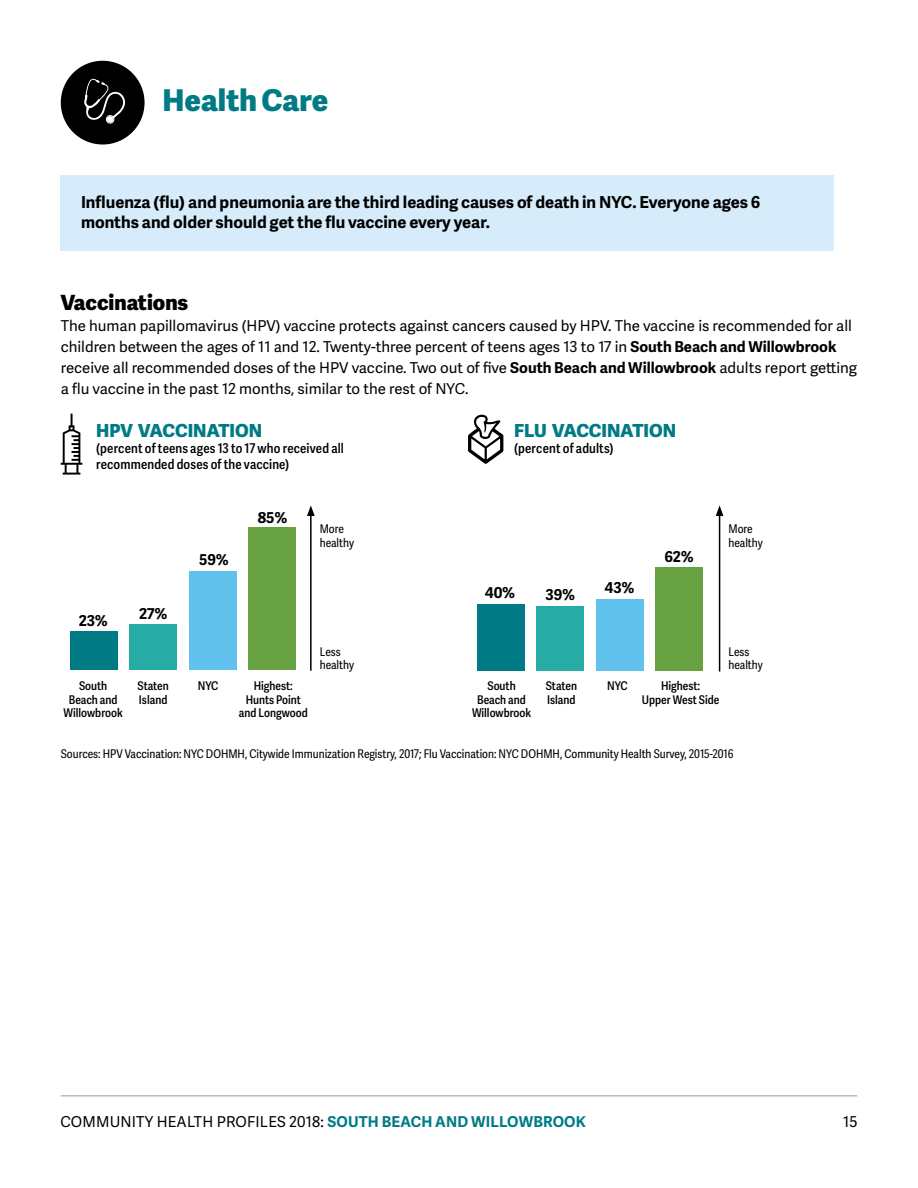
<style>
.page{position:relative;width:918px;height:1188px;background:#fff}
.page>*{position:absolute;margin:0;border:0;box-sizing:border-box;transform-origin:0 0}
.t1{font:800 30px "Adelle Sans";color:#007b85}
.t2{font:800 21px "Adelle Sans";color:#000}
.t3{font:800 18px "Adelle Sans";color:#007b85}
.t4{font:700 18px "Myriad Pro";letter-spacing:-.025em;color:#000}
.t5{font:700 16.5px/19.8px "Adelle Sans";color:#000}
.t6{font:15px/21px "Adelle Sans";color:#000}
.t7{font:700 15px "Adelle Sans";color:#000}
.t8{font:13.5px/16.2px "Adelle Sans Cnd Sb";letter-spacing:.01em;color:#000}
.t9{font:12px/13.5px "Adelle Sans Cnd";color:#000}
.t10{font:12px/13.5px "Adelle Sans Cnd Sb";color:#000;text-align:center}
.s1{font-weight:700}
.s2{font-weight:700;color:#007b85}
</style>
<div class="page">
<hr style="left:61px;top:1096px;width:796px;height:1px;background:#96999b">
<div style="left:248px;top:528px;width:48px;height:142px;background:#67a142"></div>
<div style="left:189px;top:571px;width:48px;height:99px;background:#61c2ee"></div>
<div style="left:130px;top:625px;width:47px;height:45px;background:#26aba5"></div>
<div style="left:70px;top:631px;width:48px;height:39px;background:#007b85"></div>
<div style="left:655px;top:568px;width:48px;height:103px;background:#67a142"></div>
<div style="left:596px;top:599px;width:47px;height:72px;background:#61c2ee"></div>
<div style="left:537px;top:606px;width:47px;height:65px;background:#26aba5"></div>
<div style="left:477px;top:604px;width:48px;height:67px;background:#007b85"></div>
<hr style="left:310px;top:514px;width:2px;height:157px;background:#000">
<svg style="left:307px;top:505px;width:8px;height:11px"></svg>
<hr style="left:719px;top:514px;width:1px;height:158px;background:#000">
<svg style="left:716px;top:505px;width:7px;height:11px"></svg>
<div style="left:61px;top:61px;width:84px;height:84px;background:#000;border-radius:50%"></div>
<svg style="left:84px;top:79px;width:41px;height:45px"></svg>
<div style="left:61px;top:176px;width:773px;height:75px;background:#d7ecfa"></div>
<svg style="left:61px;top:414px;width:21px;height:61px"></svg>
<svg style="left:468px;top:414px;width:36px;height:50px"></svg>
<h1 class="t1" style="left:163px;top:78px;width:167px">Health Care</h1>
<p class="t5" style="left:81px;top:192px;width:681px">Influenza (flu) and pneumonia are the third leading causes of death in NYC. Everyone ages 6 months and older should get the flu vaccine every year.</p>
<h2 class="t2" style="left:61px;top:287px;width:129px">Vaccinations</h2>
<p class="t6" style="left:61px;top:314px;width:798px">The human papillomavirus (HPV) vaccine protects against cancers caused by HPV. The vaccine is recommended for all children between the ages of 11 and 12. Twenty-three percent of teens ages 13 to 17 in <span class="s1">South Beach and Willowbrook </span>receive all recommended doses of the HPV vaccine. Two out of five <span class="s1">South Beach and Willowbrook</span> adults report getting a flu vaccine in the past 12 months, similar to the rest of NYC.</p>
<p class="t3" style="left:96px;top:417px;width:168px">HPV VACCINATION</p>
<p class="t8" style="left:96px;top:440px;width:249px">(percent of teens ages 13 to 17 who received all recommended doses of the vaccine)</p>
<p class="t3" style="left:514px;top:417px;width:164px">FLU VACCINATION</p>
<p class="t8" style="left:514px;top:440px;width:101px">(percent of adults)</p>
<p class="t7" style="left:79px;top:610px;width:30px">23%</p>
<p class="t7" style="left:139px;top:602px;width:30px">27%</p>
<p class="t7" style="left:199px;top:549px;width:31px">59%</p>
<p class="t7" style="left:258px;top:506px;width:31px">85%</p>
<p class="t9" style="left:320px;top:522px;width:36px">More healthy</p>
<p class="t9" style="left:320px;top:644px;width:36px">Less healthy</p>
<p class="t7" style="left:485px;top:582px;width:32px">40%</p>
<p class="t7" style="left:546px;top:584px;width:31px">39%</p>
<p class="t7" style="left:604px;top:577px;width:31px">43%</p>
<p class="t7" style="left:664px;top:545px;width:31px">62%</p>
<p class="t10" style="left:198px;top:679px;width:22px">NYC</p>
<p class="t10" style="left:239px;top:679px;width:70px">Highest:<br>Hunts Point and Longwood</p>
<p class="t10" style="left:642px;top:679px;width:79px">Highest:<br>Upper West Side</p>
<p class="t10" style="left:64px;top:679px;width:61px">South<br>Beach and<br>Willowbrook</p>
<p class="t10" style="left:472px;top:679px;width:61px">South<br>Beach and<br>Willowbrook</p>
<p class="t10" style="left:137px;top:679px;width:33px;text-align:left">Staten<br>Island</p>
<p class="t10" style="left:546px;top:679px;width:33px;text-align:left">Staten<br>Island</p>
<p class="t10" style="left:607px;top:679px;width:22px">NYC</p>
<p class="t4" style="left:9px;top:705px;width:132px">PAGE 16PAGE 16</p>
<p class="t9" style="left:729px;top:522px;width:36px">More healthy</p>
<p class="t9" style="left:729px;top:644px;width:36px">Less healthy</p>
<p class="t9" style="left:61px;top:747px;width:674px">Sources: HPV Vaccination: NYC DOHMH, Citywide Immunization Registry, 2017; Flu Vaccination: NYC DOHMH, Community Health Survey, 2015-2016</p>
<p class="t6" style="left:60px;top:1111px;width:527px">COMMUNITY HEALTH PROFILES 2018: <span class="s2">SOUTH BEACH AND WILLOWBROOK</span></p>
<p class="t6" style="left:843px;top:1111px;width:16px">15</p>
</div>
